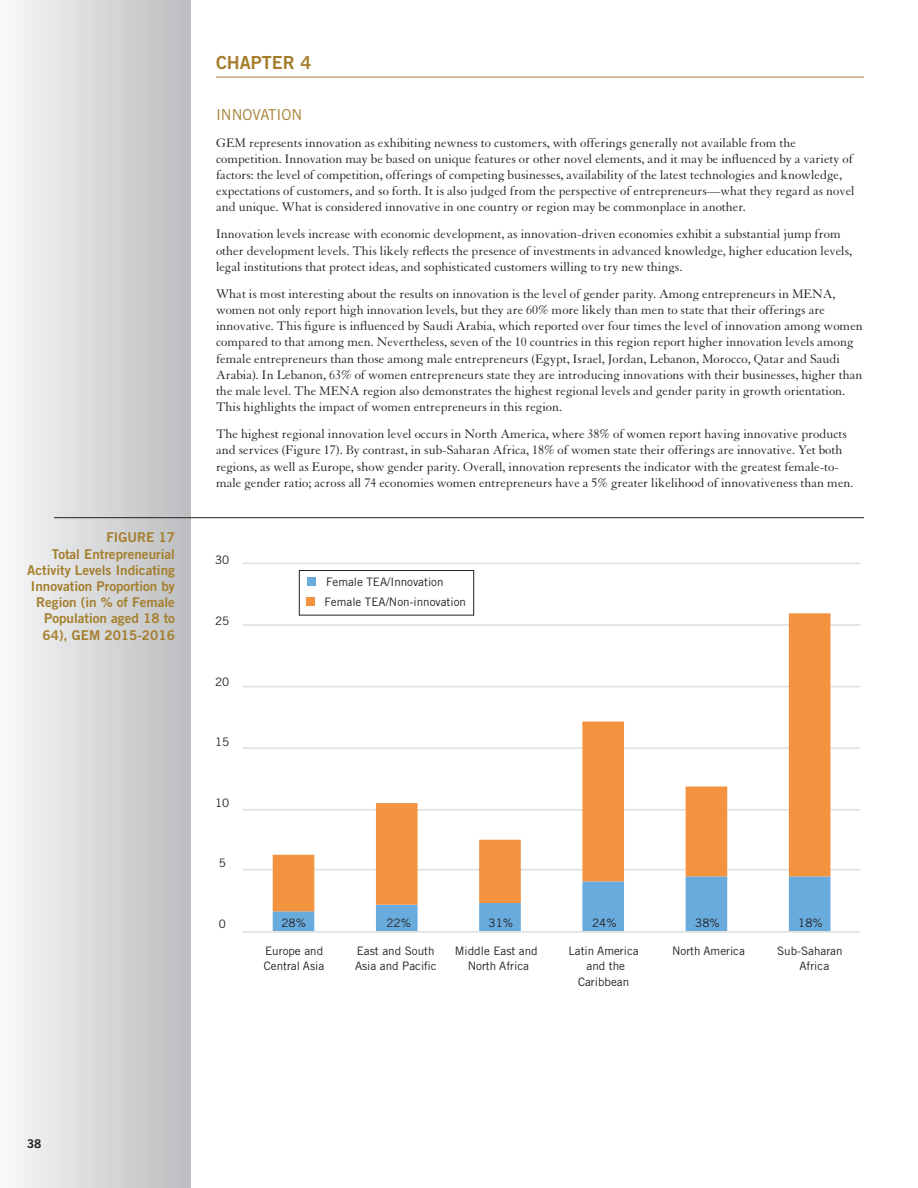
<style>
.page{position:relative;width:918px;height:1188px;background:#fff}
.page>*{position:absolute;margin:0;border:0;box-sizing:border-box;transform-origin:0 0}
.t1{font:18px "Trade Gothic Bold Two";color:#a57e2d}
.t2{font:15px "Trade Gothic";color:#a57e2d}
.t3{font:13.5px/16.2px "Granjon";color:#231f20}
.t4{font:13.5px/16.2px "Trade Gothic Bold Two";color:#a57e2d;text-align:right}
.t5{font:700 12px "News Gothic BT";color:#231f20}
.t6{font:11.7px/15px "Trade Gothic";color:#231f20}
</style>
<div class="page">
<div style="left:0;top:0;width:191px;height:1188px;background:linear-gradient(to right,#f8f8f9,#bcbdbf)"></div>
<hr style="left:54px;top:517px;width:810px;height:1px;background:#231f20">
<hr style="left:243px;top:869px;width:617px;height:2px;background:#e0e1e0">
<hr style="left:243px;top:809px;width:617px;height:2px;background:#e0e1e0">
<hr style="left:243px;top:747px;width:617px;height:2px;background:#e0e1e0">
<hr style="left:243px;top:686px;width:617px;height:1px;background:#e0e1e0">
<hr style="left:243px;top:624px;width:617px;height:2px;background:#e0e1e0">
<hr style="left:243px;top:563px;width:617px;height:1px;background:#e0e1e0">
<svg style="left:273px;top:911px;width:557px;height:20px"></svg>
<svg style="left:273px;top:613px;width:557px;height:298px"></svg>
<hr style="left:242px;top:931px;width:619px;height:2px;background:#e0e1e0">
<div style="left:299px;top:570px;width:175px;height:45px;border:1px solid #231f20"></div>
<div style="left:307px;top:577px;width:9px;height:9px;background:#6aabdd"></div>
<div style="left:307px;top:597px;width:8px;height:8px;background:#f3923f"></div>
<hr style="left:216px;top:77px;width:648px;height:1px;background:#a57e2d">
<p class="t4" style="left:27px;top:529px;width:149px">FIGURE 17<br>Total Entrepreneurial<br>Activity Levels Indicating<br>Innovation Proportion by<br>Region (in % of Female<br>Population aged 18 to<br>64), GEM 2015-2016</p>
<h1 class="t1" style="left:216px;top:51px;width:97px">CHAPTER 4</h1>
<p class="t2" style="left:216px;top:105px;width:88px">INNOVATION</p>
<p class="t3" style="left:216px;top:135px;width:640px">GEM represents innovation as exhibiting newness to customers, with offerings generally not available from the competition. Innovation may be based on unique features or other novel elements, and it may be influenced by a variety of factors: the level of competition, offerings of competing businesses, availability of the latest technologies and knowledge, expectations of customers, and so forth. It is also judged from the perspective of entrepreneurs—what they regard as novel and unique. What is considered innovative in one country or region may be commonplace in another.</p>
<p class="t3" style="left:216px;top:226px;width:638px">Innovation levels increase with economic development, as innovation-driven economies exhibit a substantial jump from other development levels. This likely reflects the presence of investments in advanced knowledge, higher education levels, legal institutions that protect ideas, and sophisticated customers willing to try new things.</p>
<p class="t3" style="left:216px;top:286px;width:648px">What is most interesting about the results on innovation is the level of gender parity. Among entrepreneurs in MENA, women not only report high innovation levels, but they are 60% more likely than men to state that their offerings are innovative. This figure is influenced by Saudi Arabia, which reported over four times the level of innovation among women compared to that among men. Nevertheless, seven of the 10 countries in this region report higher innovation levels among female entrepreneurs than those among male entrepreneurs (Egypt, Israel, Jordan, Lebanon, Morocco, Qatar and Saudi Arabia). In Lebanon, 63% of women entrepreneurs state they are introducing innovations with their businesses, higher than the male level. The MENA region also demonstrates the highest regional levels and gender parity in growth orientation.<br>This highlights the impact of women entrepreneurs in this region.</p>
<p class="t3" style="left:216px;top:426px;width:639px">The highest regional innovation level occurs in North America, where 38% of women report having innovative products and services (Figure 17). By contrast, in sub-Saharan Africa, 18% of women state their offerings are innovative. Yet both regions, as well as Europe, show gender parity. Overall, innovation represents the indicator with the greatest female-to&shy;male gender ratio; across all 74 economies women entrepreneurs have a 5% greater likelihood of innovativeness than men.</p>
<p class="t6" style="left:215px;top:553px;width:16px">30</p>
<p class="t6" style="left:215px;top:613px;width:16px">25</p>
<p class="t6" style="left:215px;top:674px;width:16px">20</p>
<p class="t6" style="left:215px;top:734px;width:16px">15</p>
<p class="t6" style="left:215px;top:795px;width:16px">10</p>
<p class="t6" style="left:219px;top:856px;width:9px">5</p>
<p class="t6" style="left:219px;top:916px;width:9px">0</p>
<p class="t6" style="left:325px;top:572px;width:143px;line-height:19.6px">Female TEA/Innovation<br>Female TEA/Non-innovation</p>
<p class="t6" style="left:281px;top:915px;width:26px">28%</p>
<p class="t6" style="left:386px;top:915px;width:26px">22%</p>
<p class="t6" style="left:489px;top:915px;width:26px">31%</p>
<p class="t6" style="left:592px;top:915px;width:26px">24%</p>
<p class="t6" style="left:695px;top:915px;width:26px">38%</p>
<p class="t6" style="left:798px;top:915px;width:26px">18%</p>
<p class="t6" style="left:455px;top:943px;width:84px;text-align:center">Middle East and<br>North Africa</p>
<p class="t6" style="left:568px;top:943px;width:72px">Latin America</p>
<p class="t6" style="left:672px;top:943px;width:74px">North America</p>
<p class="t6" style="left:578px;top:957px;width:53px;line-height:16.6px;text-align:center">and the<br>Caribbean</p>
<p class="t6" style="left:355px;top:943px;width:83px">East and South<br>Asia and Pacific</p>
<p class="t6" style="left:799px;top:943px;width:45px;text-indent:-22px">Sub-Saharan<br>Africa</p>
<p class="t6" style="left:264px;top:943px;width:62px">Europe and<br>Central Asia</p>
<p class="t5" style="left:27px;top:1136px;width:16px">38</p>
</div>
